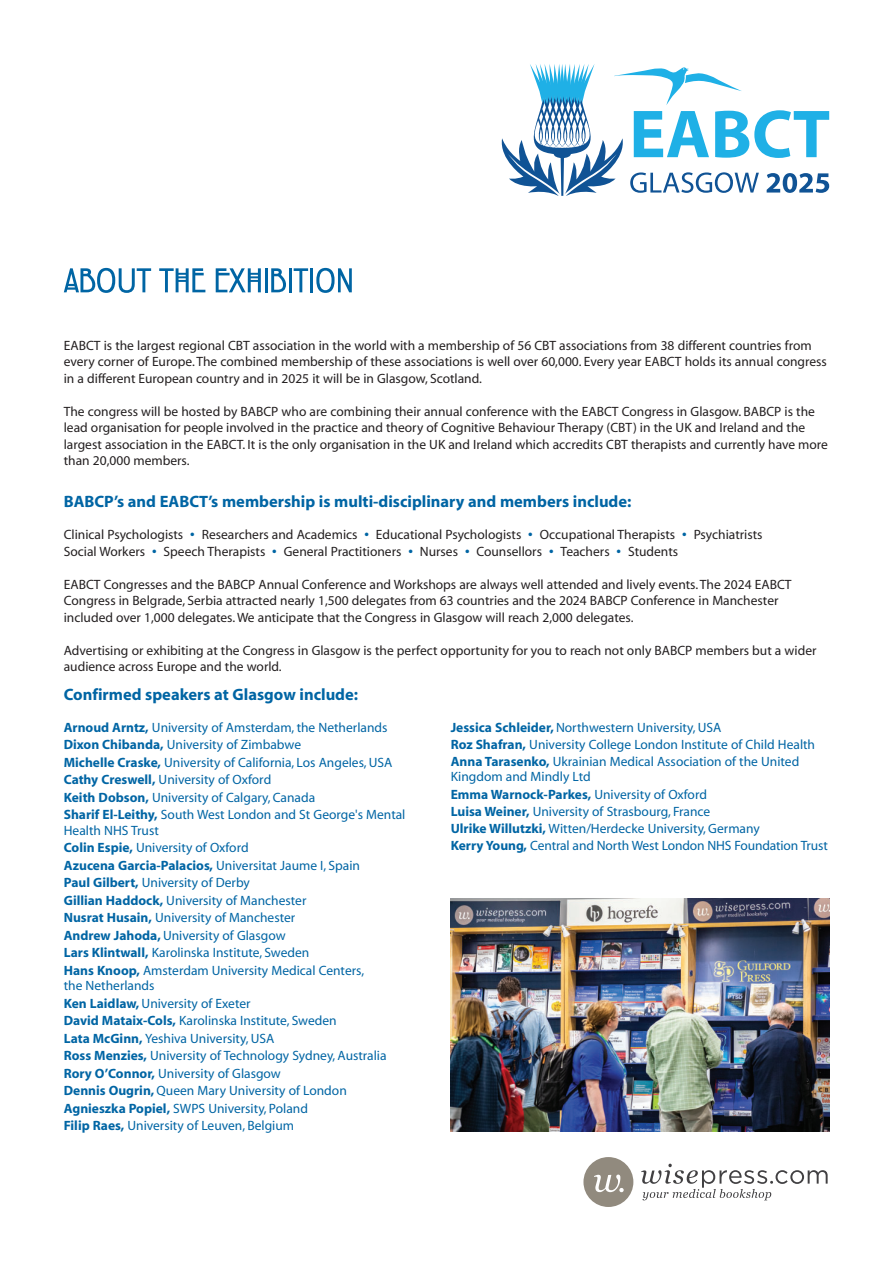
<style>
.page{position:relative;width:893px;height:1263px;background:#fff}
.page>*{position:absolute;margin:0;border:0;box-sizing:border-box;transform-origin:0 0}
.t1{font:700 16.5px "Myriad";color:#0065a4}
.t2{font:13.5px/16.5px "Myriad";color:#231f20}
.t3{font:13.5px/17.5px "Myriad";color:#0065a4}
.s1{font-weight:700;color:#0065a4}
.s2{font-weight:700}
</style>
<div class="page">
<div style="left:583px;top:1157px;width:50px;height:50px;background:#918a7e;border-radius:50%"></div>
<svg style="left:594px;top:1174px;width:30px;height:18px"></svg>
<svg style="left:641px;top:1164px;width:187px;height:36px"></svg>
<svg style="left:64px;top:268px;width:87px;height:25px"></svg>
<svg style="left:159px;top:268px;width:46px;height:24px"></svg>
<svg style="left:216px;top:268px;width:45px;height:24px"></svg>
<hr style="left:265px;top:268px;width:2px;height:24px;background:#0065a4">
<svg style="left:271px;top:268px;width:15px;height:24px"></svg>
<hr style="left:289px;top:268px;width:3px;height:24px;background:#0065a4">
<svg style="left:294px;top:268px;width:14px;height:24px"></svg>
<hr style="left:310px;top:268px;width:3px;height:24px;background:#0065a4">
<svg style="left:316px;top:268px;width:36px;height:25px"></svg>
<svg style="left:502px;top:64px;width:327px;height:132px"></svg>
<img style="left:451px;top:898px;width:378px;height:233px">
<p class="t2" style="left:64px;top:338px;width:765px">EABCT is the largest regional CBT association in the world with a membership of 56 CBT associations from 38 different countries from every corner of Europe. The combined membership of these associations is well over 60,000. Every year EABCT holds its annual congress in a different European country and in 2025 it will be in Glasgow, Scotland.</p>
<p class="t2" style="left:64px;top:404px;width:766px">The congress will be hosted by BABCP who are combining their annual conference with the EABCT Congress in Glasgow. BABCP is the lead organisation for people involved in the practice and theory of Cognitive Behaviour Therapy (CBT) in the UK and Ireland and the largest association in the EABCT. It is the only organisation in the UK and Ireland which accredits CBT therapists and currently have more than 20,000 members.</p>
<p class="t1" style="left:64px;top:495px;width:569px">BABCP’s and EABCT’s membership is multi-disciplinary and members include:</p>
<p class="t2" style="left:64px;top:528px;width:700px">Clinical Psychologists <span class="s1">•</span> Researchers and Academics <span class="s1">•</span> Educational Psychologists <span class="s1">•</span> Occupational Therapists <span class="s1">•</span> Psychiatrists<br>Social Workers <span class="s1">•</span> Speech Therapists <span class="s1">•</span> General Practitioners <span class="s1">•</span> Nurses <span class="s1">•</span> Counsellors <span class="s1">•</span> Teachers <span class="s1">•</span> Students</p>
<p class="t2" style="left:64px;top:577px;width:729px">EABCT Congresses and the BABCP Annual Conference and Workshops are always well attended and lively events. The 2024 EABCT<br>Congress in Belgrade, Serbia attracted nearly 1,500 delegates from 63 countries and the 2024 BABCP Conference in Manchester included over 1,000 delegates. We anticipate that the Congress in Glasgow will reach 2,000 delegates.</p>
<p class="t2" style="left:64px;top:643px;width:754px">Advertising or exhibiting at the Congress in Glasgow is the perfect opportunity for you to reach not only BABCP members but a wider audience across Europe and the world.</p>
<p class="t1" style="left:64px;top:689px;width:296px">Confirmed speakers at Glasgow include:</p>
<p class="t3" style="left:64px;top:719px;width:343px"><span class="s2">Arnoud Arntz,</span> University of Amsterdam, the Netherlands <span class="s2">Dixon Chibanda,</span> University of Zimbabwe<br><span class="s2">Michelle Craske,</span> University of California, Los Angeles, USA <span class="s2">Cathy Creswell,</span> University of Oxford<br><span class="s2">Keith Dobson,</span> University of Calgary, Canada<br><span class="s2">Sharif El-Leithy,</span> South West London and St George's Mental</p>
<p class="t3" style="left:64px;top:822px;width:302px">Health NHS Trust<br><span class="s2">Colin Espie,</span> University of Oxford<br><span class="s2">Azucena Garcia-Palacios,</span> Universitat Jaume I, Spain <span class="s2">Paul Gilbert,</span> University of Derby<br><span class="s2">Gillian Haddock,</span> University of Manchester<br><span class="s2">Nusrat Husain,</span> University of Manchester<br><span class="s2">Andrew Jahoda,</span> University of Glasgow<br><span class="s2">Lars Klintwall,</span> Karolinska Institute, Sweden<br><span class="s2">Hans Knoop,</span> Amsterdam University Medical Centers,</p>
<p class="t3" style="left:64px;top:978px;width:324px">the Netherlands<br><span class="s2">Ken Laidlaw,</span> University of Exeter<br><span class="s2">David Mataix-Cols,</span> Karolinska Institute, Sweden<br><span class="s2">Lata McGinn,</span> Yeshiva University, USA<br><span class="s2">Ross Menzies,</span> University of Technology Sydney, Australia <span class="s2">Rory O’Connor,</span> University of Glasgow<br><span class="s2">Dennis Ougrin,</span> Queen Mary University of London <span class="s2">Agnieszka Popiel,</span> SWPS University, Poland<br><span class="s2">Filip Raes,</span> University of Leuven, Belgium</p>
<p class="t3" style="left:451px;top:720px;width:366px"><span class="s2">Jessica Schleider,</span> Northwestern University, USA<br><span class="s2">Roz Shafran,</span> University College London Institute of Child Health<br><span class="s2">Anna Tarasenko,</span> Ukrainian Medical Association of the United</p>
<p class="t3" style="left:451px;top:769px;width:379px">Kingdom and Mindly Ltd<br><span class="s2">Emma Warnock-Parkes,</span> University of Oxford<br><span class="s2">Luisa Weiner,</span> University of Strasbourg, France<br><span class="s2">Ulrike Willutzki,</span> Witten/Herdecke University, Germany<br><span class="s2">Kerry Young,</span> Central and North West London NHS Foundation Trust</p>
</div>
